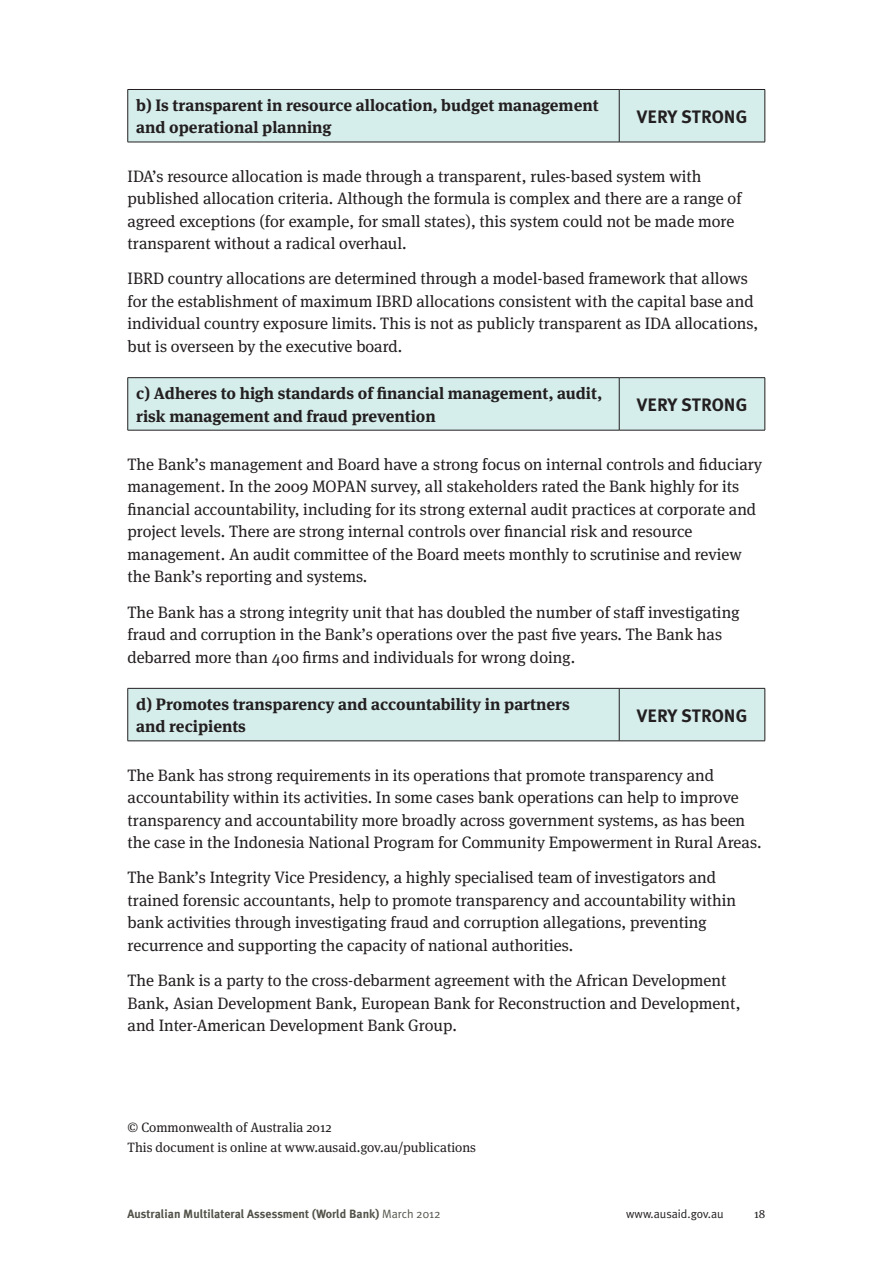
<style>
.page{position:relative;width:893px;height:1263px;background:#fff}
.page>*{position:absolute;margin:0;border:0;box-sizing:border-box;transform-origin:0 0}
._08bbbb_RIGHT_COLUMN{font:700 18px "Meta Plus";color:#231f20}
._04__BODY_TEXT{font:16.5px/22.5px "Meta Serif OT";color:#231f20}
._04__BODY_TEXT-2{font:700 16.5px/22.5px "Meta Serif OT";color:#231f20}
._04__BODY_TEXT-3{font:13.5px "Meta Serif OT";color:#231f20}
.COPYRIGHT_CHANGE{font:13.5px "Meta Serif OT";color:#231f20}
.t1{font:700 12px "Meta Plus";color:#53534a}
.t2{font:12px "Meta Plus Normal";color:#231f20}
.t3{font:12px "Meta Serif OT";color:#231f20}
.s1{font-family:"Meta Plus Normal";font-weight:400}
</style>
<div class="page">
<div style="left:128px;top:90px;width:637px;height:52px;background:#d5edeb"></div>
<hr style="left:619px;top:90px;width:1px;height:52px;background:#231f20">
<hr style="left:128px;top:89px;width:491px;height:1px;background:#231f20">
<hr style="left:127px;top:90px;width:1px;height:52px;background:#231f20">
<hr style="left:619px;top:89px;width:146px;height:1px;background:#231f20">
<hr style="left:765px;top:90px;width:1px;height:52px;background:#231f20">
<hr style="left:128px;top:142px;width:491px;height:1px;background:#231f20">
<hr style="left:619px;top:142px;width:146px;height:1px;background:#231f20">
<div style="left:128px;top:378px;width:637px;height:52px;background:#d5edeb"></div>
<hr style="left:619px;top:378px;width:1px;height:52px;background:#231f20">
<hr style="left:128px;top:377px;width:491px;height:1px;background:#231f20">
<hr style="left:127px;top:378px;width:1px;height:52px;background:#231f20">
<hr style="left:619px;top:377px;width:146px;height:1px;background:#231f20">
<hr style="left:765px;top:378px;width:1px;height:52px;background:#231f20">
<hr style="left:128px;top:430px;width:491px;height:1px;background:#231f20">
<hr style="left:619px;top:430px;width:146px;height:1px;background:#231f20">
<div style="left:128px;top:689px;width:637px;height:52px;background:#d5edeb"></div>
<hr style="left:619px;top:688px;width:1px;height:53px;background:#231f20">
<hr style="left:128px;top:688px;width:491px;height:1px;background:#231f20">
<hr style="left:127px;top:688px;width:1px;height:53px;background:#231f20">
<hr style="left:619px;top:688px;width:146px;height:1px;background:#231f20">
<hr style="left:765px;top:688px;width:1px;height:53px;background:#231f20">
<hr style="left:128px;top:741px;width:491px;height:1px;background:#231f20">
<hr style="left:619px;top:741px;width:146px;height:1px;background:#231f20">
<p class="_04__BODY_TEXT-2" style="left:136px;top:94px;width:464px">b) Is transparent in resource allocation, budget management and operational planning</p>
<p class="_08bbbb_RIGHT_COLUMN" style="left:637px;top:106px;width:112px">VERY STRONG</p>
<p class="_04__BODY_TEXT" style="left:128px;top:165px;width:615px">IDA’s resource allocation is made through a transparent, rules-based system with published allocation criteria. Although the formula is complex and there are a range of agreed exceptions (for example, for small states), this system could not be made more transparent without a radical overhaul.</p>
<p class="_04__BODY_TEXT" style="left:128px;top:268px;width:632px">IBRD country allocations are determined through a model-based framework that allows for the establishment of maximum IBRD allocations consistent with the capital base and individual country exposure limits. This is not as publicly transparent as IDA allocations, but is overseen by the executive board.</p>
<p class="_04__BODY_TEXT-2" style="left:136px;top:382px;width:467px">c) Adheres to high standards of financial management, audit, risk management and fraud prevention</p>
<p class="_08bbbb_RIGHT_COLUMN" style="left:637px;top:394px;width:112px">VERY STRONG</p>
<p class="_04__BODY_TEXT" style="left:128px;top:453px;width:636px">The Bank’s management and Board have a strong focus on internal controls and fiduciary management. In the 2009 MOPAN survey, all stakeholders rated the Bank highly for its financial accountability, including for its strong external audit practices at corporate and project levels. There are strong internal controls over financial risk and resource management. An audit committee of the Board meets monthly to scrutinise and review the Bank’s reporting and systems.</p>
<p class="_04__BODY_TEXT" style="left:128px;top:601px;width:614px">The Bank has a strong integrity unit that has doubled the number of staff investigating fraud and corruption in the Bank’s operations over the past five years. The Bank has debarred more than 400 firms and individuals for wrong doing.</p>
<p class="_04__BODY_TEXT-2" style="left:136px;top:693px;width:435px">d) Promotes transparency and accountability in partners and recipients</p>
<p class="_08bbbb_RIGHT_COLUMN" style="left:637px;top:705px;width:112px">VERY STRONG</p>
<p class="_04__BODY_TEXT" style="left:128px;top:764px;width:635px">The Bank has strong requirements in its operations that promote transparency and accountability within its activities. In some cases bank operations can help to improve transparency and accountability more broadly across government systems, as has been the case in the Indonesia National Program for Community Empowerment in Rural Areas.</p>
<p class="_04__BODY_TEXT" style="left:128px;top:867px;width:610px">The Bank’s Integrity Vice Presidency, a highly specialised team of investigators and trained forensic accountants, help to promote transparency and accountability within bank activities through investigating fraud and corruption allegations, preventing recurrence and supporting the capacity of national authorities.</p>
<p class="_04__BODY_TEXT" style="left:128px;top:969px;width:614px">The Bank is a party to the cross-debarment agreement with the African Development<br>Bank, Asian Development Bank, European Bank for Reconstruction and Development, and Inter-American Development Bank Group.</p>
<p class="COPYRIGHT_CHANGE" style="left:128px;top:1119px;width:206px">© Commonwealth of Australia 2012</p>
<p class="_04__BODY_TEXT-3" style="left:128px;top:1140px;width:350px">This document is online at www.ausaid.gov.au/publications</p>
<p class="t1" style="left:128px;top:1207px;width:314px">Australian Multilateral Assessment (World Bank) <span class="s1">March 2012</span></p>
<p class="t2" style="left:626px;top:1207px;width:99px">www.ausaid.gov.au</p>
<p class="t3" style="left:754px;top:1207px;width:13px">18</p>
</div>
